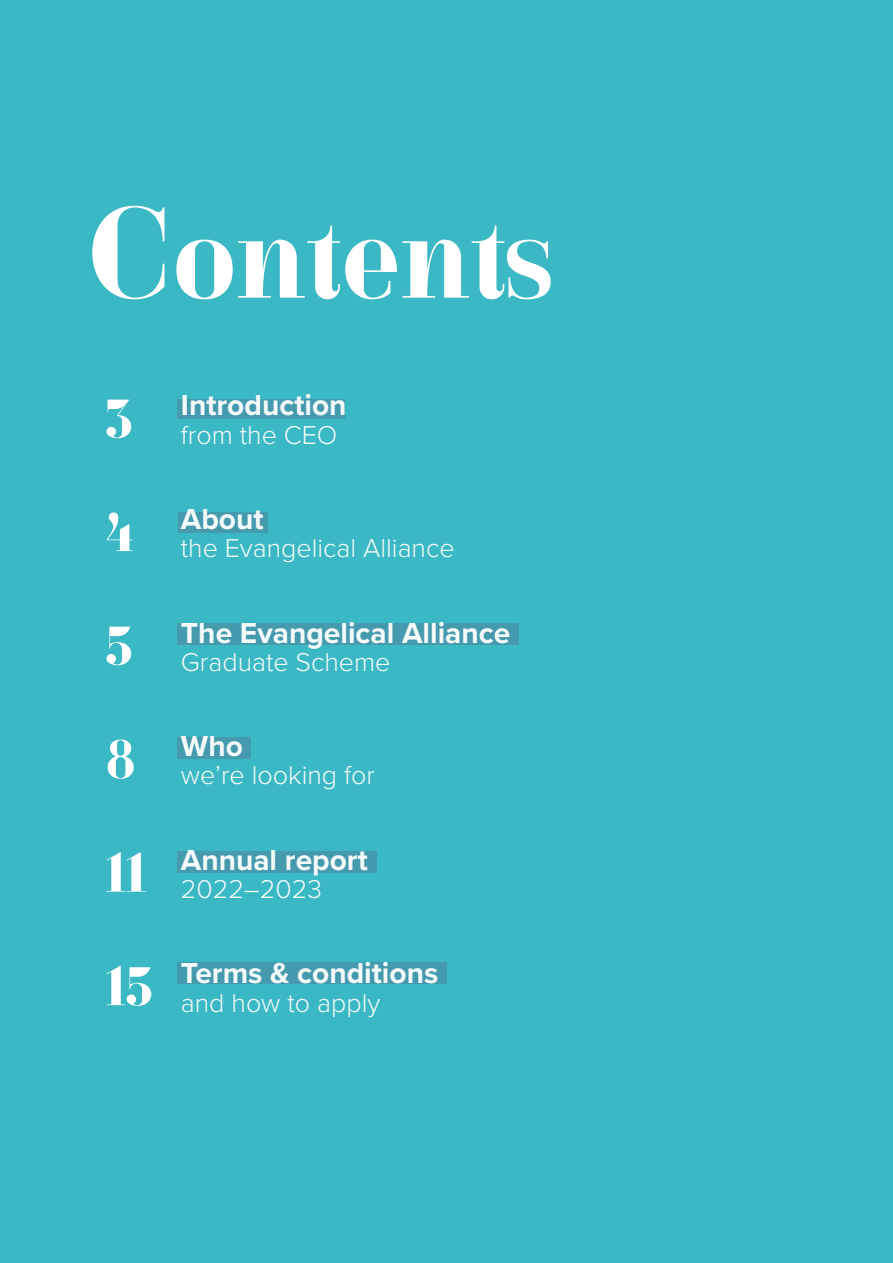
<style>
.page{position:relative;width:893px;height:1263px;background:#3ab8c4}
.page>*{position:absolute;margin:0;border:0;box-sizing:border-box;transform-origin:0 0}
.t1{font:131.25px "Waymar";color:#fff}
.t2{font:55.2px/113.6px "Waymar";color:#fff}
.t3{font:700 30px "Proxima Nova";color:#f5fafb}
.t4{font:300 26.85px "Proxima Nova";color:#f5fafb}
</style>
<div class="page">
<div style="left:177px;top:400px;width:168px;height:19px;background:#459aae"></div>
<div style="left:179px;top:512px;width:89px;height:21px;background:#459aae"></div>
<div style="left:177px;top:624px;width:341px;height:21px;background:#459aae"></div>
<div style="left:177px;top:737px;width:74px;height:22px;background:#459aae"></div>
<div style="left:177px;top:851px;width:199px;height:22px;background:#459aae"></div>
<div style="left:177px;top:962px;width:269px;height:22px;background:#459aae"></div>
<h1 class="t1" style="left:88px;top:174px;width:465px">Contents</h1>
<h2 class="t2" style="left:106px;top:362px;width:47px">3<br>4<br>5<br>8<br>11<br>15</h2>
<p class="t3" style="left:181px;top:383px;width:167px">Introduction</p>
<p class="t4" style="left:181px;top:415px;width:158px">from the CEO</p>
<p class="t3" style="left:181px;top:497px;width:84px">About</p>
<p class="t4" style="left:181px;top:528px;width:275px">the Evangelical Alliance</p>
<p class="t3" style="left:181px;top:610px;width:331px">The Evangelical Alliance</p>
<p class="t4" style="left:181px;top:642px;width:211px">Graduate Scheme</p>
<p class="t3" style="left:181px;top:724px;width:64px">Who</p>
<p class="t4" style="left:181px;top:755px;width:196px">we’re looking for</p>
<p class="t3" style="left:181px;top:837px;width:189px">Annual report</p>
<p class="t4" style="left:181px;top:869px;width:143px">2022–2023</p>
<p class="t3" style="left:181px;top:951px;width:259px">Terms &amp; conditions</p>
<p class="t4" style="left:181px;top:982px;width:201px">and how to apply</p>
</div>
